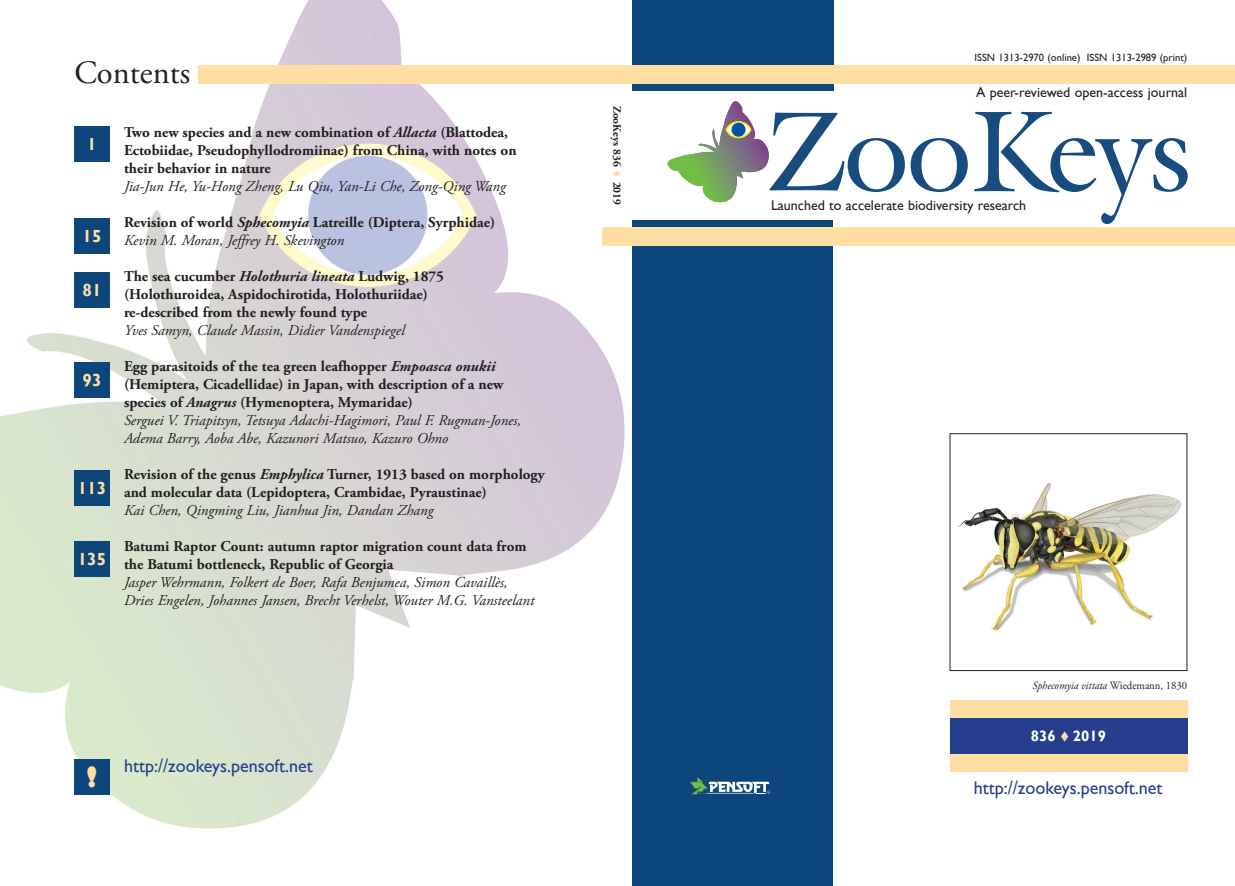
<style>
.page{position:relative;width:1235px;height:886px;background:#fff}
.page>*{position:absolute;margin:0;border:0;box-sizing:border-box;transform-origin:0 0}
.t1{font:32.5px "Adobe Garamond Pro";color:#231f20}
.t2{font:800 27.12px "Gill Sans";color:#ffdea4}
.t3{font:18.38px "Gill Sans";color:#253f8e}
.t4{font:700 17.5px "Gill Sans";color:#ffdea4}
.t5{font:700 15px/18px "Adobe Garamond Pro";color:#231f20}
.t6{font:italic 15px/18px "Adobe Garamond Pro";color:#231f20}
.t7{font:700 15px "Gill Sans";color:#fff}
.t8{font:14px "Gill Sans";color:#231f20}
.t9{font:italic 11.25px "Adobe Garamond Pro";color:#231f20;scale:.95 1}
.t10{font:700 11.25px "Adobe Garamond Pro";color:#231f20}
.t11{font:10.62px "Gill Sans";color:#231f20}
.s1{font-style:italic}
.s2{font-weight:400;font-style:italic}
.s3{color:#ffdea4}
.s4{font-style:normal}
</style>
<div class="page">
<img style="left:0;top:0;width:632px;height:829px">
<div style="left:632px;top:221px;width:200px;height:665px;background:#0d467b"></div>
<div style="left:632px;top:0;width:201px;height:91px;background:#0d467b"></div>
<svg style="left:690px;top:777px;width:80px;height:17px"></svg>
<div style="left:602px;top:228px;width:632px;height:18px;background:#ffdea4"></div>
<svg style="left:667px;top:101px;width:237px;height:102px"></svg>
<svg style="left:910px;top:138px;width:57px;height:54px"></svg>
<svg style="left:974px;top:112px;width:212px;height:112px"></svg>
<img style="left:958px;top:483px;width:224px;height:148px">
<div style="left:949px;top:433px;width:237px;height:238px;border:1px solid #231f20"></div>
<div style="left:74px;top:759px;width:36px;height:35px;background:#0d467b"></div>
<div style="left:74px;top:126px;width:36px;height:36px;background:#0d467b"></div>
<div style="left:74px;top:218px;width:36px;height:36px;background:#0d467b"></div>
<div style="left:74px;top:272px;width:36px;height:35px;background:#0d467b"></div>
<div style="left:74px;top:470px;width:36px;height:35px;background:#0d467b"></div>
<div style="left:74px;top:362px;width:36px;height:36px;background:#0d467b"></div>
<div style="left:74px;top:541px;width:36px;height:35px;background:#0d467b"></div>
<div style="left:949px;top:718px;width:237px;height:36px;background:#253f8e"></div>
<div style="left:949px;top:700px;width:237px;height:18px;background:#ffdea4"></div>
<div style="left:949px;top:753px;width:237px;height:18px;background:#ffdea4"></div>
<div style="left:198px;top:65px;width:1036px;height:19px;background:#ffdea4"></div>
<h1 class="t1" style="left:74px;top:53px;width:117px">Contents</h1>
<p class="t4" style="left:87px;top:134px;width:11px">1</p>
<p class="t4" style="left:82px;top:226px;width:20px">15</p>
<p class="t4" style="left:82px;top:279px;width:20px">81</p>
<p class="t4" style="left:82px;top:370px;width:20px">93</p>
<p class="t4" style="left:78px;top:478px;width:30px">113</p>
<p class="t4" style="left:78px;top:548px;width:30px">135</p>
<p class="t5" style="left:124px;top:123px;width:394px">Two new species and a new combination of <span class="s1">Allacta</span> (Blattodea,<br>Ectobiidae, Pseudophyllodromiinae) from China, with notes on their behavior in nature</p>
<p class="t6" style="left:124px;top:177px;width:383px">Jia-Jun He, Yu-Hong Zheng, Lu Qiu, Yan-Li Che, Zong-Qing Wang</p>
<p class="t5" style="left:124px;top:213px;width:372px">Revision of world <span class="s1">Sphecomyia</span> Latreille (Diptera, Syrphidae)<br><span class="s2">Kevin M. Moran, Jeffrey H. Skevington</span></p>
<p class="t5" style="left:124px;top:267px;width:321px">The sea cucumber <span class="s1">Holothuria lineata</span> Ludwig, 1875 (Holothuroidea, Aspidochirotida, Holothuriidae) re-described from the newly found type</p>
<p class="t6" style="left:124px;top:321px;width:282px">Yves Samyn, Claude Massin, Didier Vandenspiegel</p>
<p class="t5" style="left:124px;top:357px;width:398px">Egg parasitoids of the tea green leafhopper <span class="s1">Empoasca onukii </span>(Hemiptera, Cicadellidae) in Japan, with description of a new species of <span class="s1">Anagrus</span> (Hymenoptera, Mymaridae)<br><span class="s2">Serguei V. Triapitsyn, Tetsuya Adachi-Hagimori, Paul F. Rugman-Jones, Adema Barry, Aoba Abe, Kazunori Matsuo, Kazuro Ohno</span></p>
<p class="t5" style="left:124px;top:465px;width:422px">Revision of the genus <span class="s1">Emphylica</span> Turner, 1913 based on morphology and molecular data (Lepidoptera, Crambidae, Pyraustinae)</p>
<p class="t6" style="left:124px;top:501px;width:311px">Kai Chen, Qingming Liu, Jianhua Jin, Dandan Zhang</p>
<p class="t5" style="left:124px;top:537px;width:404px">Batumi Raptor Count: autumn raptor migration count data from the Batumi bottleneck, Republic of Georgia</p>
<p class="t6" style="left:124px;top:573px;width:411px">Jasper Wehrmann, Folkert de Boer, Rafa Benjumea, Simon Cavaillès,<br>Dries Engelen, Johannes Jansen, Brecht Verhelst, Wouter M.G. Vansteelant</p>
<h2 class="t2" style="left:87px;top:760px;width:12px">!</h2>
<p class="t3" style="left:124px;top:755px;width:190px">http://zookeys.pensoft.net</p>
<p class="t10" style="left:623px;top:106px;width:101px;rotate:90deg">ZooKeys 836 <span class="s3">▼</span> 2019</p>
<p class="t11" style="left:974px;top:52px;width:214px">ISSN 1313-2970 (online) ISSN 1313-2989 (print)</p>
<p class="t8" style="left:975px;top:84px;width:213px">A peer-reviewed open-access journal</p>
<p class="t8" style="left:770px;top:197px;width:257px">Launched to accelerate biodiversity research</p>
<p class="t9" style="left:1032px;top:678px;width:164px">Sphecomyia vittata <span class="s4">Wiedemann, 1830</span></p>
<p class="t7" style="left:1030px;top:727px;width:77px">836 <span class="s3">▼</span> 2019</p>
<p class="t3" style="left:973px;top:777px;width:190px">http://zookeys.pensoft.net</p>
</div>
